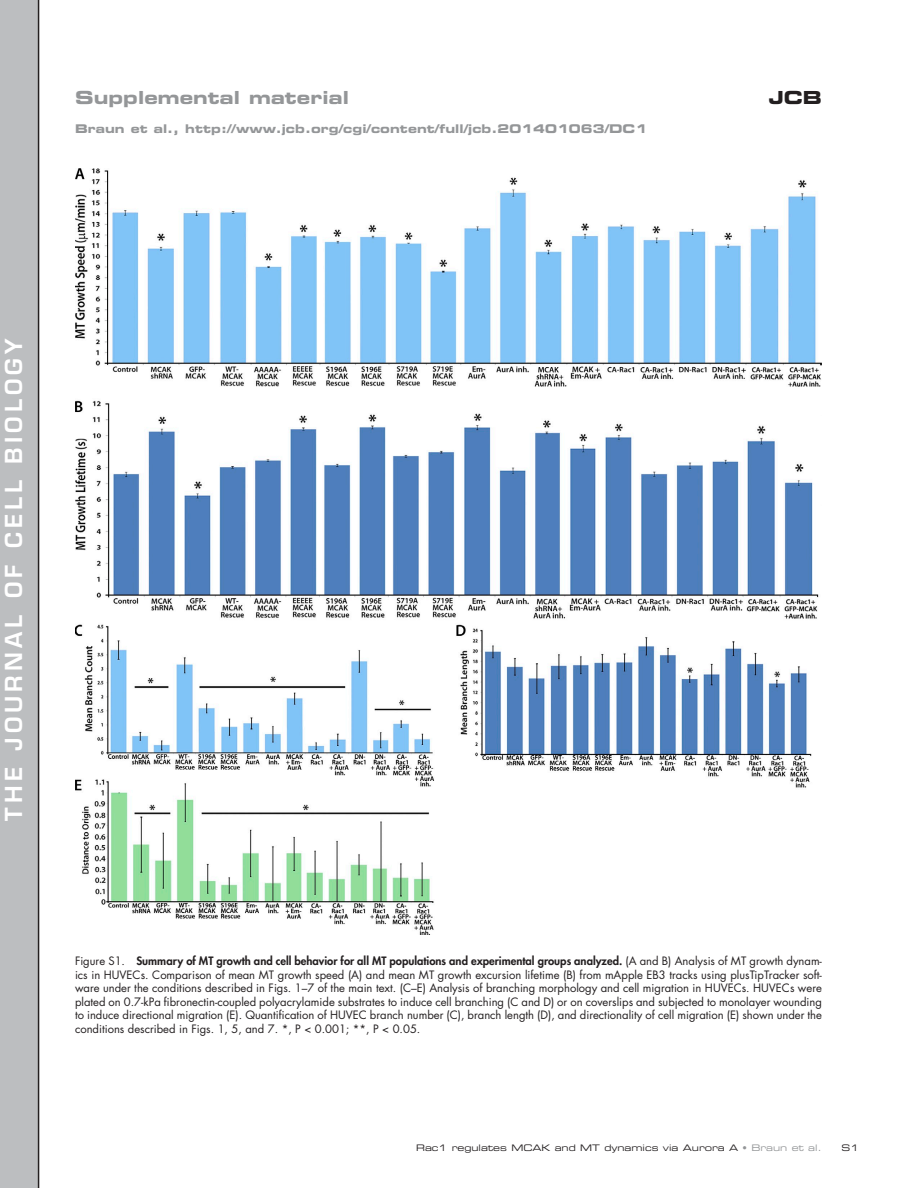
<style>
.page{position:relative;width:918px;height:1188px;background:#fff}
.page>*{position:absolute;margin:0;border:0;box-sizing:border-box;transform-origin:0 0}
.t1{font:600 22.8px "Eurostile LT Std";letter-spacing:.18em;color:#fff}
.t2{font:18px "Eurostile LT Std Bold Ex 2";letter-spacing:.005em;color:#949698}
.t3{font:18px "Eurostile LT Std Bold Ex 2";color:#231f20}
.t4{font:12px "Eurostile LT Std Bold Ex 2";letter-spacing:.005em;color:#949698}
.t5{font:11.25px/13.5px "Futura Std";color:#231f20;text-align:justify}
.t6{font:9px "Eurostile LT Std Ex 2";color:#231f20}
.s1{font-weight:800}
.s2{color:#949698}
</style>
<div class="page">
<div style="left:0;top:0;width:39px;height:1188px;background:#bcbec0"></div>
<img style="left:75px;top:168px;width:747px;height:767px">
<h2 class="t2" style="left:75px;top:84px;width:275px">Supplemental material</h2>
<h2 class="t3" style="left:769px;top:84px;width:55px">JCB</h2>
<p class="t4" style="left:75px;top:120px;width:574px">Braun et al., http://www.jcb.org/cgi/content/full/jcb.201401063/DC1</p>
<h1 class="t1" style="left:-1px;top:821px;width:484px;rotate:-90deg">THE JOURNAL OF CELL BIOLOGY</h1>
<p class="t5" style="left:75px;top:955px;width:749px">Figure S1. <span class="s1">Summary of MT growth and cell behavior for all MT populations and experimental groups analyzed.</span> (A and B) Analysis of MT growth dynam&shy;ics in HUVECs. Comparison of mean MT growth speed (A) and mean MT growth excursion lifetime (B) from mApple EB3 tracks using plusTipTracker soft&shy;ware under the conditions described in Figs. 1–7 of the main text. (C–E) Analysis of branching morphology and cell migration in HUVECs. HUVECs were plated on 0.7-kPa fibronectin-coupled polyacrylamide substrates to induce cell branching (C and D) or on coverslips and subjected to monolayer wounding to induce directional migration (E). Quantification of HUVEC branch number (C), branch length (D), and directionality of cell migration (E) shown under the conditions described in Figs. 1, 5, and 7. *, P &lt; 0.001; **, P &lt; 0.05.</p>
<p class="t6" style="left:416px;top:1142px;width:407px">Rac1 regulates MCAK and MT dynamics via Aurora A <span class="s2">• Braun et al.</span></p>
<p class="t6" style="left:842px;top:1142px;width:19px">S1</p>
</div>
